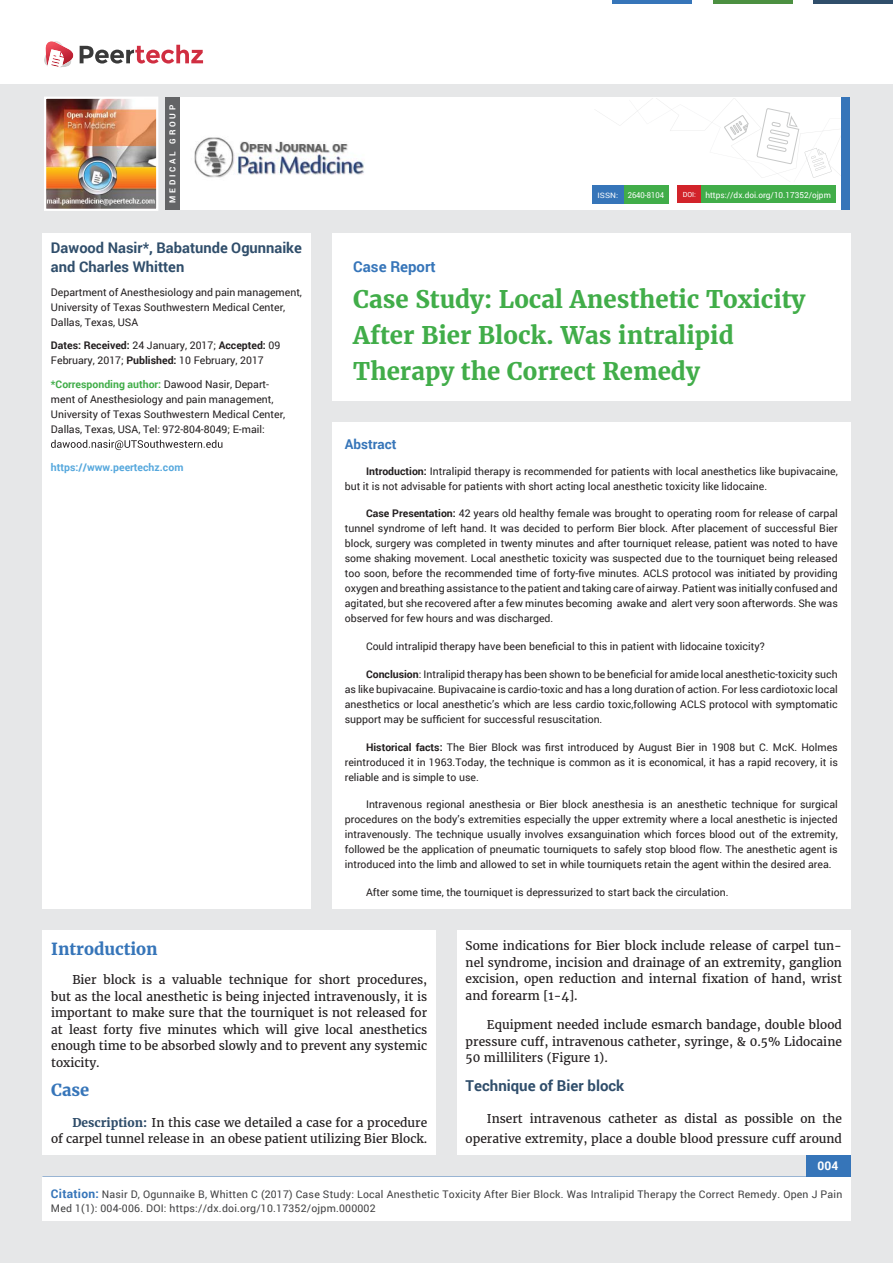
<style>
.page{position:relative;width:893px;height:1263px;background:#e6e7e8}
.page>*{position:absolute;margin:0;border:0;box-sizing:border-box;transform-origin:0 0}
.t1{font:700 24px/36px "Merriweather";color:#41ad49}
.t2{font:700 16.5px "Merriweather";color:#3675b9}
.t3{font:700 15px "Roboto";color:#304e6b}
.t4{font:700 15px "Roboto";color:#3675b9}
.t5{font:700 14.7px/19.5px "Roboto";color:#304e6b}
.t6{font:700 13.5px "Roboto";color:#3675b9}
.t7{font:12px/16.5px "Merriweather";color:#231f20;text-align:justify}
.t8{font:700 12px "Roboto";color:#fff}
.t9{font:10.5px/15px "Roboto";color:#231f20}
.t10{font:10.5px/13.5px "Roboto";letter-spacing:.02em;color:#404041}
.t11{font:700 10.5px "Roboto";color:#56a8dd}
.t12{font:8.25px "Roboto";color:#fff}
.t13{font:700 8.25px "Roboto";letter-spacing:.34em;color:#fff}
.t14{font:8.1px "Roboto";color:#fff;scale:.94 1}
.s1{font-weight:700}
.s2{font-weight:700;color:#41ad49}
.s3{font-size:7.5px}
.s4{font-size:7.05px}
.s5{font-weight:700;color:#304e6b}
.s6{font-weight:700;font-size:12px;color:#3675b9}
</style>
<div class="page">
<div style="left:165px;top:98px;width:684px;height:112px;background:#fff"></div>
<svg style="left:596px;top:99px;width:245px;height:79px"></svg>
<div style="left:841px;top:98px;width:8px;height:112px;background:#3675b9"></div>
<img style="left:47px;top:100px;width:108px;height:108px">
<div style="left:44px;top:97px;width:114px;height:114px;border:2px solid #fff"></div>
<div style="left:0;top:0;width:893px;height:83px;background:#fff"></div>
<svg style="left:44px;top:41px;width:159px;height:27px"></svg>
<hr style="left:713px;top:0;width:79px;height:3px;background:#4c9041">
<hr style="left:612px;top:0;width:80px;height:3px;background:#3675b9">
<hr style="left:813px;top:0;width:80px;height:3px;background:#304e6b">
<div style="left:806px;top:1154px;width:44px;height:51px;background:#3675b9"></div>
<div style="left:42px;top:1177px;width:809px;height:43px;background:#fff"></div>
<div style="left:701px;top:185px;width:134px;height:18px;background:#41ad49"></div>
<div style="left:677px;top:185px;width:24px;height:18px;background:#d2232a"></div>
<img style="left:194px;top:137px;width:170px;height:41px">
<div style="left:165px;top:98px;width:15px;height:112px;background:#636466"></div>
<div style="left:623px;top:185px;width:45px;height:18px;background:#41ad49"></div>
<div style="left:592px;top:185px;width:31px;height:18px;background:#3675b9"></div>
<div style="left:332px;top:422px;width:518px;height:487px;background:#fff"></div>
<div style="left:332px;top:233px;width:518px;height:168px;background:#fff"></div>
<div style="left:42px;top:233px;width:269px;height:676px;background:#fff"></div>
<svg style="left:51px;top:440px;width:171px;height:10px"></svg>
<div style="left:43px;top:930px;width:393px;height:224px;background:#fff"></div>
<div style="left:457px;top:930px;width:393px;height:224px;background:#fff"></div>
<p class="t13" style="left:167px;top:203px;width:100px;rotate:-90deg">MEDICAL GROUP</p>
<h3 class="t5" style="left:51px;top:237px;width:252px">Dawood Nasir*, Babatunde Ogunnaike and Charles Whitten</h3>
<p class="t9" style="left:51px;top:284px;width:253px">Department of Anesthesiology and pain management,<br>University of Texas Southwestern Medical Center,<br>Dallas, Texas, USA</p>
<p class="t9" style="left:51px;top:338px;width:231px"><span class="s1">Dates: Received:</span> 24 January, 2017; <span class="s1">Accepted:</span> 09<br>February, 2017; <span class="s1">Published:</span> 10 February, 2017</p>
<p class="t9" style="left:51px;top:376px;width:236px"><span class="s2">*Corresponding author:</span> Dawood Nasir, Depart&shy;ment of Anesthesiology and pain management, University of Texas Southwestern Medical Center, Dallas, Texas, USA, Tel: 972-804-8049; E-mail:</p>
<p class="t11" style="left:51px;top:460px;width:134px">https://www.peertechz.com</p>
<p class="t14" style="left:598px;top:189px;width:72px"><span class="s3">ISSN:</span> 2640-8104</p>
<p class="t12" style="left:683px;top:189px;width:150px"><span class="s4">DOI:</span> https://dx.doi.org/10.17352/ojpm</p>
<h3 class="t4" style="left:353px;top:256px;width:84px">Case Report</h3>
<h1 class="t1" style="left:353px;top:281px;width:454px">Case Study: Local Anesthetic Toxicity<br>After Bier Block. Was intralipid<br>Therapy the Correct Remedy</h1>
<p class="t6" style="left:345px;top:435px;width:53px">Abstract</p>
<p class="t9" style="left:345px;top:463px;width:494px;text-indent:21px"><span class="s1">Introduction:</span> Intralipid therapy is recommended for patients with local anesthetics like bupivacaine, but it is not advisable for patients with short acting local anesthetic toxicity like lidocaine.</p>
<p class="t9" style="left:345px;top:506px;width:495px;text-align:justify;text-indent:21px"><span class="s1">Case Presentation:</span> 42 years old healthy female was brought to operating room for release of carpal tunnel syndrome of left hand. It was decided to perform Bier block. After placement of successful Bier block, surgery was completed in twenty minutes and after tourniquet release, patient was noted to have some shaking movement. Local anesthetic toxicity was suspected due to the tourniquet being released too soon, before the recommended time of forty-five minutes. ACLS protocol was initiated by providing oxygen and breathing assistance to the patient and taking care of airway. Patient was initially confused and agitated, but she recovered after a few minutes becoming awake and alert very soon afterwords. She was observed for few hours and was discharged.</p>
<p class="t9" style="left:366px;top:638px;width:400px">Could intralipid therapy have been beneficial to this in patient with lidocaine toxicity?</p>
<p class="t9" style="left:345px;top:666px;width:494px;text-align:justify;text-indent:21px"><span class="s1">Conclusion</span>: Intralipid therapy has been shown to be beneficial for amide local anesthetic-toxicity such as like bupivacaine. Bupivacaine is cardio-toxic and has a long duration of action. For less cardiotoxic local anesthetics or local anesthetic’s which are less cardio toxic,following ACLS protocol with symptomatic support may be sufficient for successful resuscitation.</p>
<p class="t9" style="left:345px;top:739px;width:494px;text-align:justify;text-indent:21px"><span class="s1">Historical facts:</span> The Bier Block was first introduced by August Bier in 1908 but C. McK. Holmes reintroduced it in 1963.Today, the technique is common as it is economical, it has a rapid recovery, it is reliable and is simple to use.</p>
<p class="t9" style="left:345px;top:797px;width:494px;text-align:justify;text-indent:21px">Intravenous regional anesthesia or Bier block anesthesia is an anesthetic technique for surgical procedures on the body’s extremities especially the upper extremity where a local anesthetic is injected intravenously. The technique usually involves exsanguination which forces blood out of the extremity, followed be the application of pneumatic tourniquets to safely stop blood flow. The anesthetic agent is introduced into the limb and allowed to set in while tourniquets retain the agent within the desired area.</p>
<p class="t9" style="left:366px;top:885px;width:364px">After some time, the tourniquet is depressurized to start back the circulation.</p>
<h2 class="t2" style="left:51px;top:939px;width:108px">Introduction</h2>
<p class="t7" style="left:51px;top:972px;width:378px;text-indent:21px">Bier block is a valuable technique for short procedures, but as the local anesthetic is being injected intravenously, it is important to make sure that the tourniquet is not released for at least forty five minutes which will give local anesthetics enough time to be absorbed slowly and to prevent any systemic toxicity.</p>
<h2 class="t2" style="left:51px;top:1080px;width:40px">Case</h2>
<p class="t7" style="left:51px;top:1114px;width:378px;text-align:right"><span class="s5">Description:</span> In this case we detailed a case for a procedure<br>of carpel tunnel release in an obese patient utilizing Bier Block.</p>
<p class="t7" style="left:466px;top:938px;width:378px">Some indications for Bier block include release of carpel tun&shy;nel syndrome, incision and drainage of an extremity, ganglion excision, open reduction and internal fixation of hand, wrist and forearm [1-4].</p>
<p class="t7" style="left:466px;top:1017px;width:378px;text-indent:21px">Equipment needed include esmarch bandage, double blood pressure cuff, intravenous catheter, syringe, &amp; 0.5% Lidocaine 50 milliliters (Figure 1).</p>
<h3 class="t3" style="left:466px;top:1076px;width:160px">Technique of Bier block</h3>
<p class="t7" style="left:466px;top:1110px;width:378px;line-height:19.2px;text-align:right">Insert intravenous catheter as distal as possible on the operative extremity, place a double blood pressure cuff around</p>
<p class="t8" style="left:817px;top:1158px;width:22px">004</p>
<p class="t10" style="left:51px;top:1188px;width:793px"><span class="s6">Citation:</span> Nasir D, Ogunnaike B, Whitten C (2017) Case Study: Local Anesthetic Toxicity After Bier Block. Was Intralipid Therapy the Correct Remedy. Open J Pain<br>Med 1(1): 004-006. DOI: https://dx.doi.org/10.17352/ojpm.000002</p>
</div>
